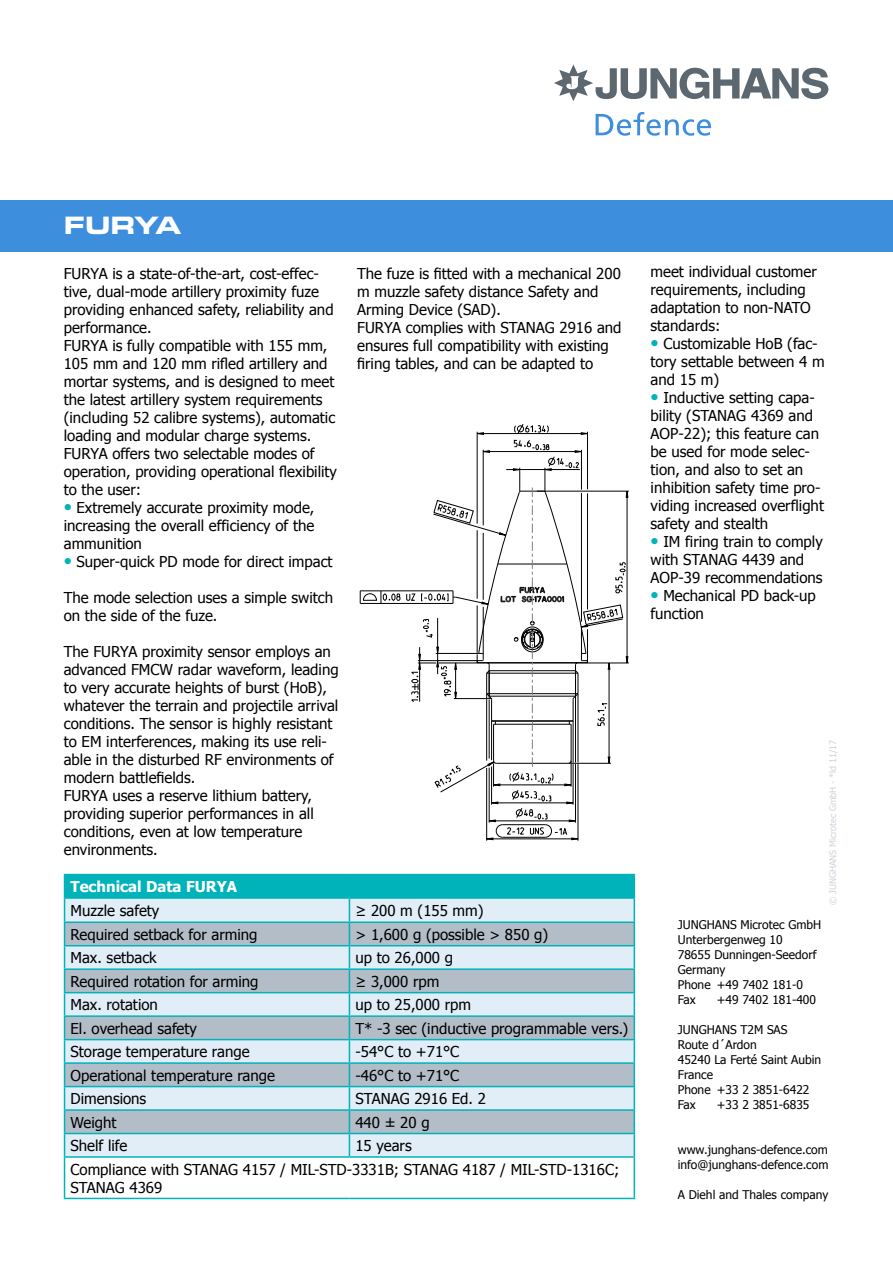
<style>
.page{position:relative;width:893px;height:1263px;background:#fff}
.page>*{position:absolute;margin:0;border:0;box-sizing:border-box;transform-origin:0 0}
.t1{font:24px "Eurostile LT Pro Bold Ex 2";letter-spacing:-.015em;color:#fff}
.t2{font:15px/18px "Tahoma";color:#000}
.t3{font:700 15px "Tahoma";color:#fff}
.t4{font:12px/15px "Tahoma";color:#000}
.t5{font:9px "Tahoma";color:#cdd4da}
.s1{font-size:18px;color:#00b3ba}
</style>
<div class="page">
<svg style="left:554px;top:64px;width:274px;height:37px"></svg>
<svg style="left:596px;top:112px;width:115px;height:24px"></svg>
<hr style="left:486px;top:768px;width:1px;height:73px;background:#000">
<hr style="left:587px;top:663px;width:42px;height:1px;background:#000">
<hr style="left:578px;top:764px;width:1px;height:77px;background:#000">
<hr style="left:537px;top:491px;width:92px;height:1px;background:#000">
<svg style="left:360px;top:592px;width:40px;height:11px"></svg>
<hr style="left:360px;top:603px;width:93px;height:1px;background:#000">
<hr style="left:360px;top:591px;width:93px;height:1px;background:#000">
<svg style="left:406px;top:424px;width:222px;height:416px"></svg>
<div style="left:0;top:200px;width:893px;height:51px;background:#3e8ede"></div>
<hr style="left:64px;top:1156px;width:285px;height:2px;background:#00b3ba">
<hr style="left:349px;top:1156px;width:286px;height:2px;background:#00b3ba">
<hr style="left:64px;top:1158px;width:1px;height:40px;background:#00b3ba">
<hr style="left:634px;top:1158px;width:1px;height:40px;background:#00b3ba">
<hr style="left:64px;top:1198px;width:285px;height:1px;background:#00b3ba">
<hr style="left:349px;top:1198px;width:286px;height:1px;background:#00b3ba">
<svg style="left:64px;top:874px;width:571px;height:282px;background:#aed2db"></svg>
<hr style="left:64px;top:897px;width:285px;height:2px;background:#00b3ba">
<hr style="left:349px;top:897px;width:286px;height:2px;background:#00b3ba">
<h1 class="t1" style="left:64px;top:208px;width:119px">FURYA</h1>
<p class="t2" style="left:64px;top:264px;width:275px">FURYA is a state-of-the-art, cost-effec&shy;tive, dual-mode artillery proximity fuze providing enhanced safety, reliability and performance.<br>FURYA is fully compatible with 155 mm, 105 mm and 120 mm rifled artillery and mortar systems, and is designed to meet the latest artillery system requirements (including 52 calibre systems), automatic loading and modular charge systems.<br>FURYA offers two selectable modes of operation, providing operational flexibility to the user:</p>
<p class="t2" style="left:64px;top:498px;width:252px;text-align:justify"><span class="s1">•</span> Extremely accurate proximity mode, increasing the overall efficiency of the ammunition</p>
<p class="t2" style="left:64px;top:552px;width:270px"><span class="s1">•</span> Super-quick PD mode for direct impact</p>
<p class="t2" style="left:64px;top:588px;width:271px">The mode selection uses a simple switch on the side of the fuze.</p>
<p class="t2" style="left:64px;top:642px;width:276px">The FURYA proximity sensor employs an advanced FMCW radar waveform, leading to very accurate heights of burst (HoB), whatever the terrain and projectile arrival conditions. The sensor is highly resistant to EM interferences, making its use reli&shy;able in the disturbed RF environments of modern battlefields.<br>FURYA uses a reserve lithium battery, providing superior performances in all conditions, even at low temperature environments.</p>
<p class="t2" style="left:357px;top:264px;width:266px">The fuze is fitted with a mechanical 200 m muzzle safety distance Safety and Arming Device (SAD).<br>FURYA complies with STANAG 2916 and ensures full compatibility with existing firing tables, and can be adapted to</p>
<p class="t3" style="left:71px;top:876px;width:168px">Technical Data FURYA</p>
<p class="t2" style="left:71px;top:901px;width:90px">Muzzle safety</p>
<p class="t2" style="left:355px;top:901px;width:130px">≥ 200 m (155 mm)</p>
<p class="t2" style="left:71px;top:924px;width:188px">Required setback for arming</p>
<p class="t2" style="left:355px;top:924px;width:194px">&gt; 1,600 g (possible &gt; 850 g)</p>
<p class="t2" style="left:71px;top:948px;width:88px">Max. setback</p>
<p class="t2" style="left:355px;top:948px;width:99px">up to 26,000 g</p>
<p class="t2" style="left:71px;top:971px;width:190px">Required rotation for arming</p>
<p class="t2" style="left:355px;top:971px;width:85px">≥ 3,000 rpm</p>
<p class="t2" style="left:71px;top:995px;width:89px">Max. rotation</p>
<p class="t2" style="left:355px;top:995px;width:117px">up to 25,000 rpm</p>
<p class="t2" style="left:71px;top:1018px;width:128px">El. overhead safety</p>
<p class="t2" style="left:355px;top:1018px;width:274px">T* -3 sec (inductive programmable vers.)</p>
<p class="t2" style="left:71px;top:1042px;width:181px">Storage temperature range</p>
<p class="t2" style="left:355px;top:1042px;width:105px">-54°C to +71°C</p>
<p class="t2" style="left:71px;top:1065px;width:206px">Operational temperature range</p>
<p class="t2" style="left:355px;top:1065px;width:105px">-46°C to +71°C</p>
<p class="t2" style="left:71px;top:1089px;width:77px">Dimensions</p>
<p class="t2" style="left:355px;top:1089px;width:132px">STANAG 2916 Ed. 2</p>
<p class="t2" style="left:71px;top:1112px;width:47px">Weight</p>
<p class="t2" style="left:355px;top:1112px;width:76px">440 ± 20 g</p>
<p class="t2" style="left:71px;top:1136px;width:58px">Shelf life</p>
<p class="t2" style="left:71px;top:1133px;width:550px;line-height:23.5px;text-indent:285px">15 years<br>Compliance with STANAG 4157 / MIL-STD-3331B; STANAG 4187 / MIL-STD-1316C;</p>
<p class="t2" style="left:71px;top:1177px;width:93px">STANAG 4369</p>
<p class="t2" style="left:651px;top:262px;width:168px">meet individual customer requirements, including adaptation to non-NATO standards:</p>
<p class="t2" style="left:651px;top:334px;width:176px"><span class="s1">•</span> Customizable HoB (fac&shy;tory settable between 4 m and 15 m)</p>
<p class="t2" style="left:651px;top:388px;width:175px"><span class="s1">•</span> Inductive setting capa&shy;bility (STANAG 4369 and<br>AOP-22); this feature can be used for mode selec&shy;tion, and also to set an inhibition safety time pro&shy;viding increased overflight safety and stealth</p>
<p class="t2" style="left:651px;top:532px;width:174px"><span class="s1">•</span> IM firing train to comply with STANAG 4439 and<br>AOP-39 recommendations</p>
<p class="t2" style="left:651px;top:586px;width:167px"><span class="s1">•</span> Mechanical PD back-up function</p>
<p class="t5" style="left:827px;top:905px;width:167px;rotate:-90deg">© JUNGHANS Microtec GmbH - *ld 11/17</p>
<p class="t4" style="left:678px;top:917px;width:145px">JUNGHANS Microtec GmbH<br>Unterbergenweg 10<br>78655 Dunningen-Seedorf<br>Germany<br>Phone +49 7402 181-0<br>Fax</p>
<p class="t4" style="left:717px;top:992px;width:101px">+49 7402 181-400</p>
<p class="t4" style="left:678px;top:1022px;width:145px">JUNGHANS T2M SAS<br>Route d´Ardon<br>45240 La Ferté Saint Aubin<br>France<br>Phone +33 2 3851-6422<br>Fax</p>
<p class="t4" style="left:717px;top:1097px;width:94px">+33 2 3851-6835</p>
<p class="t4" style="left:678px;top:1142px;width:152px">www.junghans-defence.com info@junghans-defence.com</p>
<p class="t4" style="left:678px;top:1187px;width:152px">A Diehl and Thales company</p>
</div>
